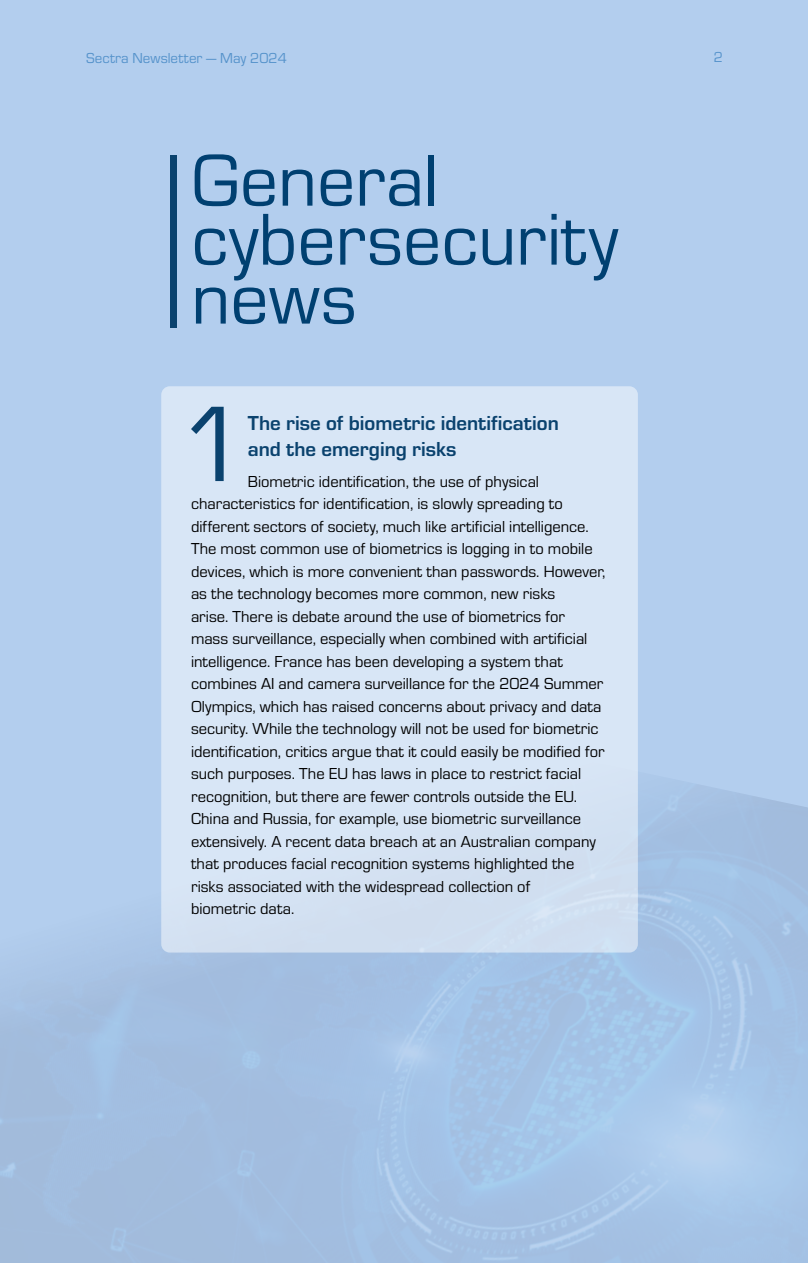
<style>
.page{position:relative;width:808px;height:1263px;background:#b3ceee}
.page>*{position:absolute;margin:0;border:0;box-sizing:border-box;transform-origin:0 0}
.t1{font:111.45px "Eurostile";color:#0a426e}
.t2{font:76.05px/58.9px "Eurostile";color:#004071}
.t3{font:700 21px/25.5px "Eurostile";color:#0a426e}
.t4{font:16.5px/22.5px "Eurostile";color:#000}
.t5{font:15px "Eurostile";color:#5693cb}
</style>
<div class="page">
<img style="left:0;top:785px;width:808px;height:478px">
<div style="left:170px;top:155px;width:6px;height:173px;background:#0a426e"></div>
<div style="left:161px;top:386px;width:477px;height:566px;background:#d8e6f6;border-radius:9px"></div>
<p class="t5" style="left:86px;top:48px;width:202px">Sectra Newsletter — May 2024</p>
<p class="t5" style="left:714px;top:47px;width:11px">2</p>
<h2 class="t2" style="left:191px;top:147px;width:428px">General cybersecurity news</h2>
<h1 class="t1" style="left:180px;top:369px;width:70px">1</h1>
<p class="t3" style="left:248px;top:409px;width:312px">The rise of biometric identification and the emerging risks</p>
<p class="t4" style="left:191px;top:469px;width:416px;text-indent:57px">Biometric identification, the use of physical characteristics for identification, is slowly spreading to different sectors of society, much like artificial intelligence.<br>The most common use of biometrics is logging in to mobile devices, which is more convenient than passwords. However, as the technology becomes more common, new risks<br>arise. There is debate around the use of biometrics for mass surveillance, especially when combined with artificial intelligence. France has been developing a system that combines AI and camera surveillance for the 2024 Summer Olympics, which has raised concerns about privacy and data security. While the technology will not be used for biometric identification, critics argue that it could easily be modified for such purposes. The EU has laws in place to restrict facial recognition, but there are fewer controls outside the EU.<br>China and Russia, for example, use biometric surveillance extensively. A recent data breach at an Australian company that produces facial recognition systems highlighted the risks associated with the widespread collection of<br>biometric data.</p>
</div>
